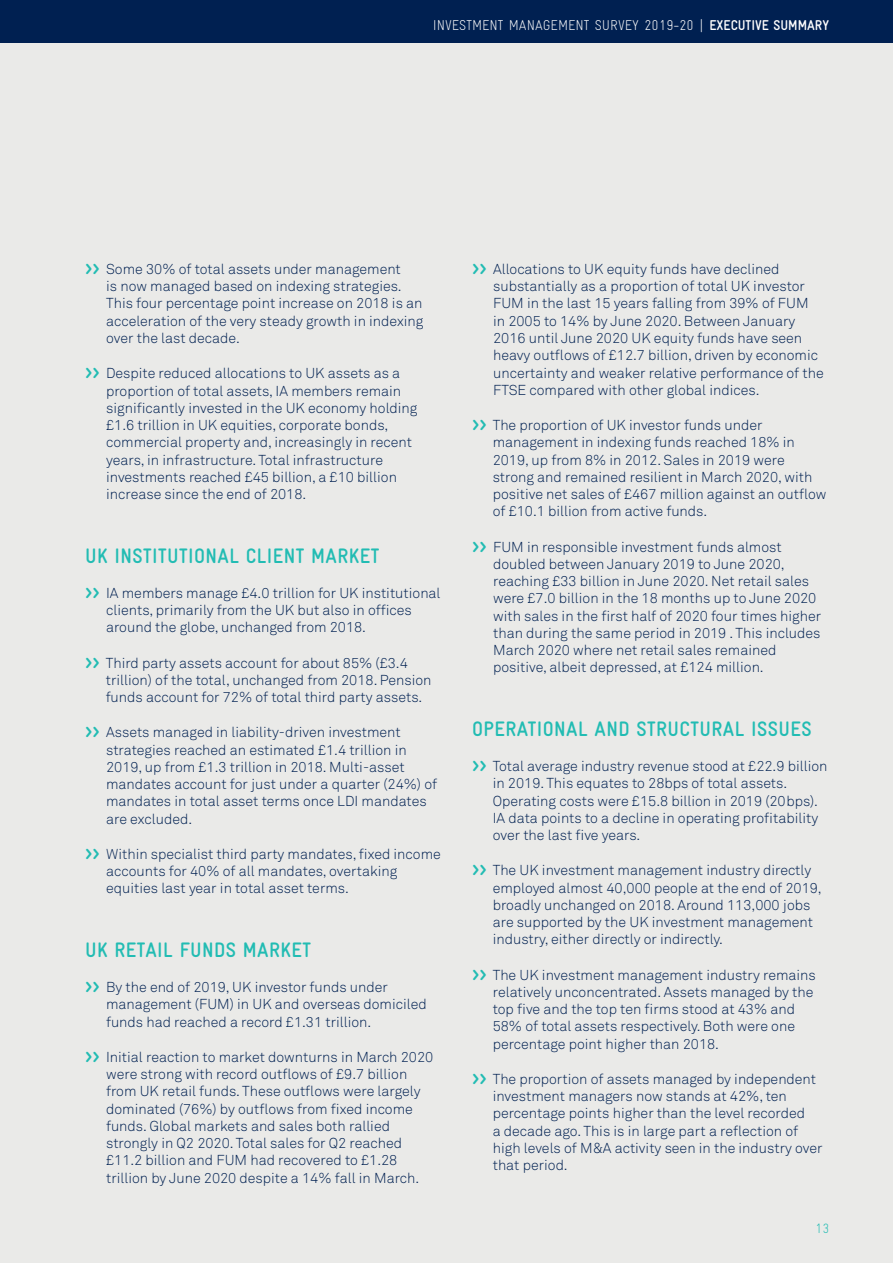
<style>
.page{position:relative;width:893px;height:1263px;background:#fff}
.page>*{position:absolute;margin:0;border:0;box-sizing:border-box;transform-origin:0 0}
.subhead1{font:700 21px "Gravur Condensed";letter-spacing:.02em;color:#22bcb3}
.t1{font:300 14.25px/17.2px "Akkurat Std";color:#002051}
.t2{font:300 14.25px "Gravur Condensed";color:#fff}
.t3{font:300 13.5px "Gravur Condensed";color:#22bcb3}
.s1{font-weight:700}
.s2{font-family:"Gravur Condensed";font-weight:700;font-size:21px;color:#22bcb3}
</style>
<div class="page">
<div style="left:0;top:38px;width:893px;height:1225px;background:#eaeae8"></div>
<div style="left:0;top:0;width:893px;height:43px;background:#002051"></div>
<p class="t2" style="left:433px;top:17px;width:398px">INVESTMENT MANAGEMENT SURVEY 2019-20 | <span class="s1">EXECUTIVE SUMMARY</span></p>
<p class="t1" style="left:106px;top:260px;width:319px;text-indent:-21px"><span class="s2">&gt;&gt;</span> Some 30% of total assets under management<br>is now managed based on indexing strategies.<br>This four percentage point increase on 2018 is an acceleration of the very steady growth in indexing over the last decade.</p>
<p class="t1" style="left:106px;top:365px;width:313px;text-indent:-21px"><span class="s2">&gt;&gt;</span> Despite reduced allocations to UK assets as a proportion of total assets, IA members remain significantly invested in the UK economy holding £1.6 trillion in UK equities, corporate bonds, commercial property and, increasingly in recent years, in infrastructure. Total infrastructure investments reached £45 billion, a £10 billion increase since the end of 2018.</p>
<p class="subhead1" style="left:85px;top:544px;width:296px">UK INSTITUTIONAL CLIENT MARKET</p>
<p class="t1" style="left:106px;top:584px;width:336px;text-indent:-21px"><span class="s2">&gt;&gt;</span> IA members manage £4.0 trillion for UK institutional clients, primarily from the UK but also in offices around the globe, unchanged from 2018.</p>
<p class="t1" style="left:106px;top:654px;width:327px;text-indent:-21px"><span class="s2">&gt;&gt;</span> Third party assets account for about 85% (£3.4 trillion) of the total, unchanged from 2018. Pension funds account for 72% of total third party assets.</p>
<p class="t1" style="left:106px;top:724px;width:332px;text-indent:-21px"><span class="s2">&gt;&gt;</span> Assets managed in liability-driven investment strategies reached an estimated £1.4 trillion in 2019, up from £1.3 trillion in 2018. Multi-asset mandates account for just under a quarter (24%) of mandates in total asset terms once LDI mandates are excluded.</p>
<p class="t1" style="left:106px;top:845px;width:336px;text-indent:-21px"><span class="s2">&gt;&gt;</span> Within specialist third party mandates, fixed income accounts for 40% of all mandates, overtaking equities last year in total asset terms.</p>
<p class="subhead1" style="left:85px;top:938px;width:227px">UK RETAIL FUNDS MARKET</p>
<p class="t1" style="left:106px;top:978px;width:322px;text-indent:-21px"><span class="s2">&gt;&gt;</span> By the end of 2019, UK investor funds under management (FUM) in UK and overseas domiciled funds had reached a record £1.31 trillion.</p>
<p class="t1" style="left:106px;top:1048px;width:329px;text-indent:-21px"><span class="s2">&gt;&gt;</span> Initial reaction to market downturns in March 2020 were strong with record outflows of £9.7 billion from UK retail funds. These outflows were largely dominated (76%) by outflows from fixed income funds. Global markets and sales both rallied strongly in Q2 2020. Total sales for Q2 reached £11.2 billion and FUM had recovered to £1.28 trillion by June 2020 despite a 14% fall in March.</p>
<p class="t1" style="left:493px;top:260px;width:332px;text-indent:-21px"><span class="s2">&gt;&gt;</span> Allocations to UK equity funds have declined substantially as a proportion of total UK investor FUM in the last 15 years falling from 39% of FUM in 2005 to 14% by June 2020. Between January 2016 until June 2020 UK equity funds have seen heavy outflows of £12.7 billion, driven by economic uncertainty and weaker relative performance of the FTSE compared with other global indices.</p>
<p class="t1" style="left:493px;top:416px;width:335px;text-indent:-21px"><span class="s2">&gt;&gt;</span> The proportion of UK investor funds under management in indexing funds reached 18% in 2019, up from 8% in 2012. Sales in 2019 were strong and remained resilient in March 2020, with positive net sales of £467 million against an outflow of £10.1 billion from active funds.</p>
<p class="t1" style="left:493px;top:538px;width:330px;text-indent:-21px"><span class="s2">&gt;&gt;</span> FUM in responsible investment funds almost doubled between January 2019 to June 2020, reaching £33 billion in June 2020. Net retail sales were £7.0 billion in the 18 months up to June 2020 with sales in the first half of 2020 four times higher than during the same period in 2019 . This includes March 2020 where net retail sales remained positive, albeit depressed, at £124 million.</p>
<p class="subhead1" style="left:472px;top:717px;width:341px">OPERATIONAL AND STRUCTURAL ISSUES</p>
<p class="t1" style="left:493px;top:757px;width:336px;text-indent:-21px"><span class="s2">&gt;&gt;</span> Total average industry revenue stood at £22.9 billion in 2019. This equates to 28bps of total assets.<br>Operating costs were £15.8 billion in 2019 (20bps).<br>IA data points to a decline in operating profitability over the last five years.</p>
<p class="t1" style="left:493px;top:862px;width:330px;text-indent:-21px"><span class="s2">&gt;&gt;</span> The UK investment management industry directly employed almost 40,000 people at the end of 2019, broadly unchanged on 2018. Around 113,000 jobs are supported by the UK investment management industry, either directly or indirectly.</p>
<p class="t1" style="left:493px;top:966px;width:325px;text-indent:-21px"><span class="s2">&gt;&gt;</span> The UK investment management industry remains relatively unconcentrated. Assets managed by the top five and the top ten firms stood at 43% and 58% of total assets respectively. Both were one percentage point higher than 2018.</p>
<p class="t1" style="left:493px;top:1070px;width:331px;text-indent:-21px"><span class="s2">&gt;&gt;</span> The proportion of assets managed by independent investment managers now stands at 42%, ten percentage points higher than the level recorded<br>a decade ago. This is in large part a reflection of high levels of M&amp;A activity seen in the industry over that period.</p>
<p class="t3" style="left:815px;top:1220px;width:15px">13</p>
</div>
